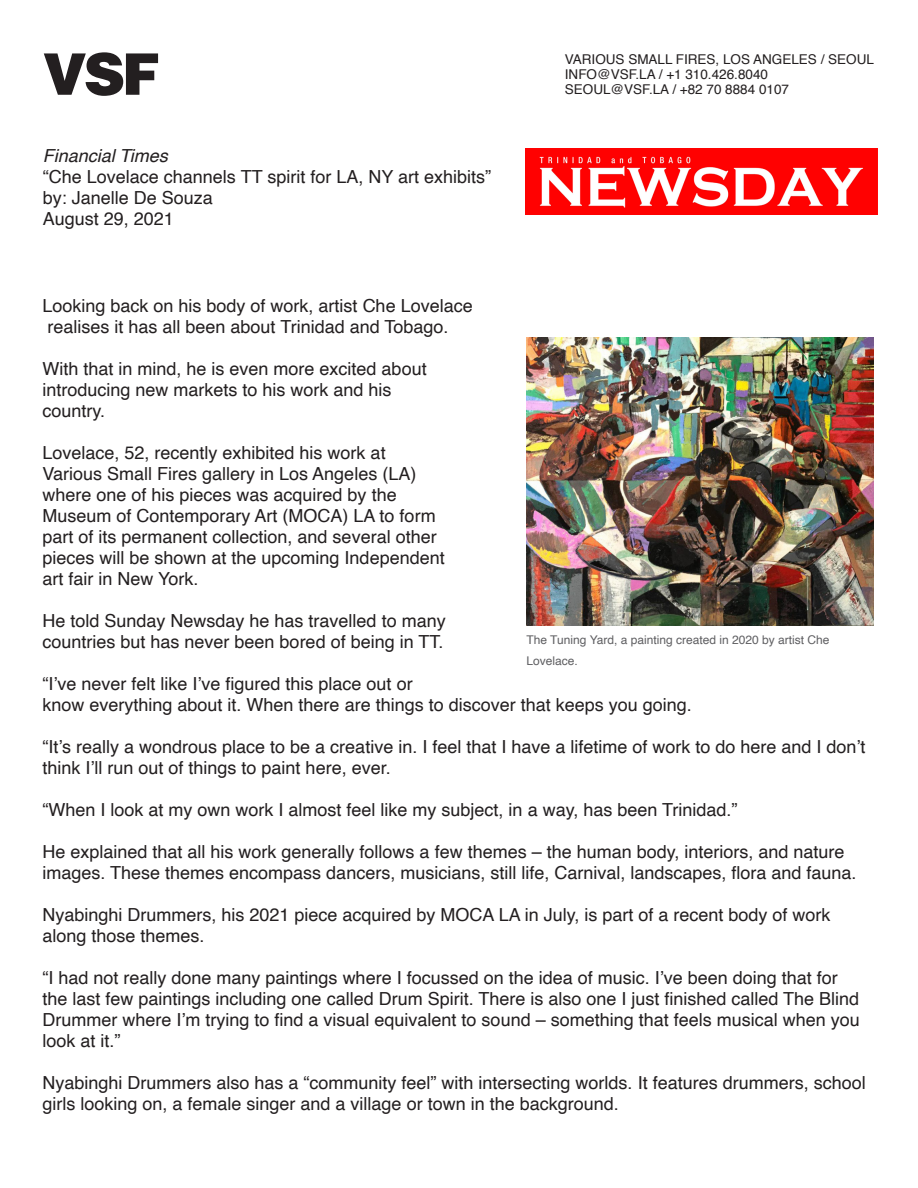
<style>
.page{position:relative;width:918px;height:1188px;background:#fff}
.page>*{position:absolute;margin:0;border:0;box-sizing:border-box;transform-origin:0 0}
.t1{font:900 57.3px "Helvetica LT Std";color:#231f20}
._14_pt_leading_list{font:18px/21px "Helvetica";color:#231f20}
._14_pt_leading_list-2{font:italic 18px "Helvetica";color:#231f20}
.t2{font:13.5px/15px "Helvetica";color:#231f20}
._14_pt_leading_list-3{font:12px/21px "Helvetica";color:#5f5f62}
</style>
<div class="page">
<img style="left:525px;top:149px;width:353px;height:65px">
<img style="left:526px;top:337px;width:347px;height:289px">
<h1 class="t1" style="left:43px;top:37px;width:119px">VSF</h1>
<p class="t2" style="left:565px;top:52px;width:311px">VARIOUS SMALL FIRES, LOS ANGELES / SEOUL<br>INFO@VSF.LA / +1 310.426.8040<br>SEOUL@VSF.LA / +82 70 8884 0107</p>
<p class="_14_pt_leading_list-2" style="left:43px;top:142px;width:127px">Financial Times</p>
<p class="_14_pt_leading_list" style="left:43px;top:167px;width:450px">“Che Lovelace channels TT spirit for LA, NY art exhibits”</p>
<p class="_14_pt_leading_list" style="left:43px;top:188px;width:172px">by: Janelle De Souza</p>
<p class="_14_pt_leading_list" style="left:43px;top:209px;width:133px">August 29, 2021</p>
<p class="_14_pt_leading_list" style="left:43px;top:295px;width:432px">Looking back on his body of work, artist Che Lovelace</p>
<p class="_14_pt_leading_list" style="left:48px;top:316px;width:402px">realises it has all been about Trinidad and Tobago.</p>
<p class="_14_pt_leading_list" style="left:43px;top:358px;width:386px">With that in mind, he is even more excited about</p>
<p class="_14_pt_leading_list" style="left:43px;top:379px;width:351px">introducing new markets to his work and his</p>
<p class="_14_pt_leading_list" style="left:43px;top:400px;width:64px">country.</p>
<p class="_14_pt_leading_list" style="left:43px;top:442px;width:345px">Lovelace, 52, recently exhibited his work at</p>
<p class="_14_pt_leading_list" style="left:43px;top:463px;width:375px">Various Small Fires gallery in Los Angeles (LA)</p>
<p class="_14_pt_leading_list" style="left:43px;top:484px;width:356px">where one of his pieces was acquired by the</p>
<p class="_14_pt_leading_list" style="left:43px;top:505px;width:395px">Museum of Contemporary Art (MOCA) LA to form</p>
<p class="_14_pt_leading_list" style="left:43px;top:526px;width:396px">part of its permanent collection, and several other</p>
<p class="_14_pt_leading_list" style="left:43px;top:547px;width:404px">pieces will be shown at the upcoming Independent</p>
<p class="_14_pt_leading_list" style="left:43px;top:568px;width:158px">art fair in New York.</p>
<p class="_14_pt_leading_list" style="left:43px;top:610px;width:405px">He told Sunday Newsday he has travelled to many</p>
<p class="_14_pt_leading_list" style="left:43px;top:631px;width:402px">countries but has never been bored of being in TT.</p>
<p class="_14_pt_leading_list" style="left:43px;top:673px;width:372px">“I’ve never felt like I’ve figured this place out or</p>
<p class="_14_pt_leading_list" style="left:43px;top:694px;width:651px">know everything about it. When there are things to discover that keeps you going.</p>
<p class="_14_pt_leading_list" style="left:43px;top:736px;width:825px">“It’s really a wondrous place to be a creative in. I feel that I have a lifetime of work to do here and I don’t think I’ll run out of things to paint here, ever.</p>
<p class="_14_pt_leading_list" style="left:43px;top:799px;width:696px">“When I look at my own work I almost feel like my subject, in a way, has been Trinidad.”</p>
<p class="_14_pt_leading_list" style="left:43px;top:841px;width:816px">He explained that all his work generally follows a few themes – the human body, interiors, and nature images. These themes encompass dancers, musicians, still life, Carnival, landscapes, flora and fauna.</p>
<p class="_14_pt_leading_list" style="left:43px;top:904px;width:790px">Nyabinghi Drummers, his 2021 piece acquired by MOCA LA in July, is part of a recent body of work along those themes.</p>
<p class="_14_pt_leading_list" style="left:43px;top:967px;width:819px">“I had not really done many paintings where I focussed on the idea of music. I’ve been doing that for the last few paintings including one called Drum Spirit. There is also one I just finished called The Blind Drummer where I’m trying to find a visual equivalent to sound – something that feels musical when you look at it.”</p>
<p class="_14_pt_leading_list" style="left:43px;top:1072px;width:825px">Nyabinghi Drummers also has a “community feel” with intersecting worlds. It features drummers, school girls looking on, a female singer and a village or town in the background.</p>
<p class="_14_pt_leading_list-3" style="left:526px;top:629px;width:305px">The Tuning Yard, a painting created in 2020 by artist Che<br>Lovelace.</p>
</div>
